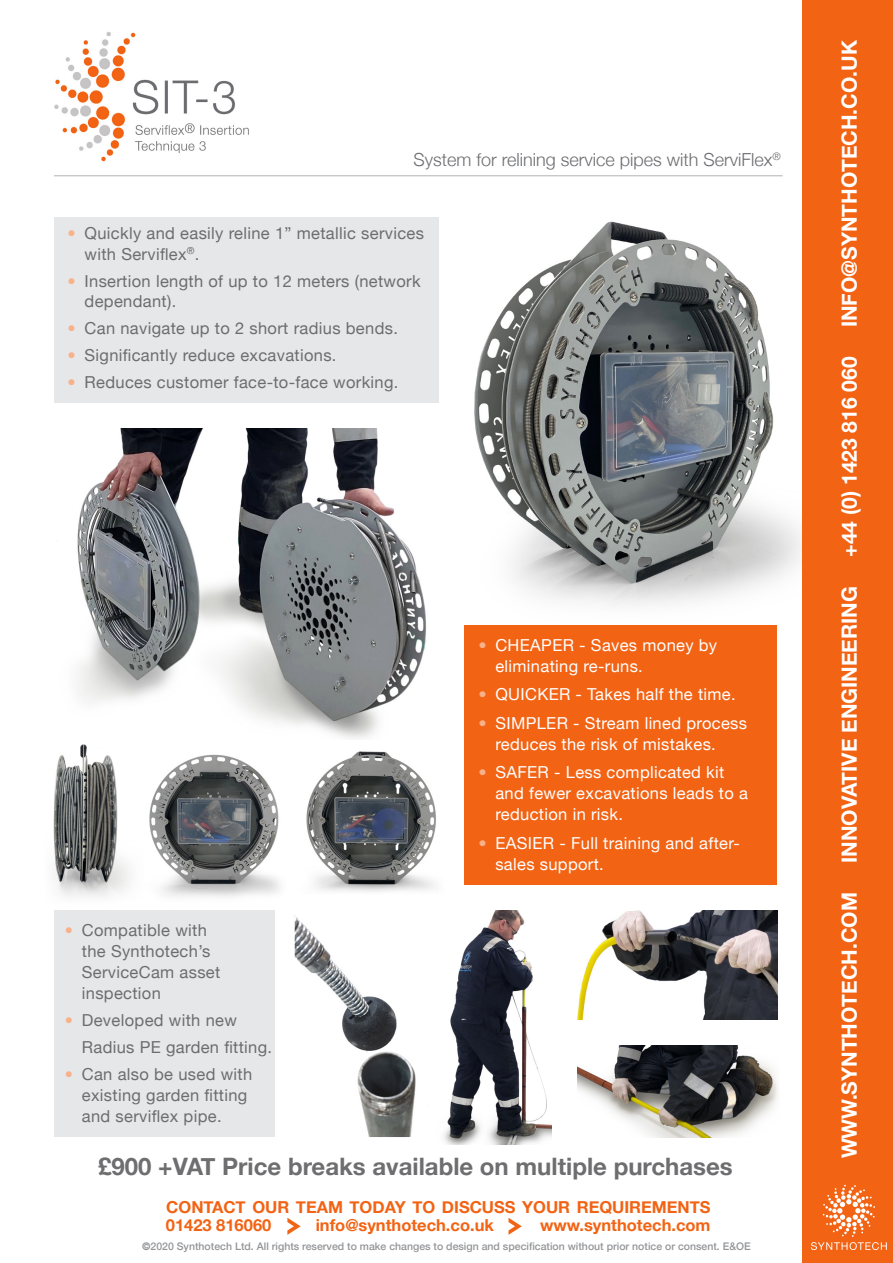
<style>
.page{position:relative;width:893px;height:1263px;background:#fff}
.page>*{position:absolute;margin:0;border:0;box-sizing:border-box;transform-origin:0 0}
.t1{font:700 24px "Helvetica Neue";color:#6e6e70}
.t2{font:700 21px "Helvetica Neue";color:#fff}
.t3{font:300 18px "Helvetica Neue";color:#6c6d70}
.t4{font:16.5px/21px "Helvetica Neue";letter-spacing:.02em;color:#6c6d70}
.t5{font:16.5px/21px "Helvetica Neue";letter-spacing:.02em;color:#fff}
.synthobullet-blue{font:700 16.5px "Helvetica Neue";color:#f26314}
.synthobullet-blue-2{font:500 10.5px "Helvetica Neue";color:#939598}
.s1{font-weight:500;color:#f9b189}
.s2{font-weight:700;font-stretch:condensed}
</style>
<div class="page">
<img style="left:406px;top:175px;width:397px;height:450px">
<img style="left:77px;top:428px;width:361px;height:311px">
<div style="left:803px;top:0;width:90px;height:1263px;background:#f26314"></div>
<div style="left:54px;top:217px;width:385px;height:186px;background:#e6e7e9"></div>
<img style="left:53px;top:738px;width:100px;height:159px">
<div style="left:465px;top:625px;width:312px;height:260px;background:#f26314"></div>
<hr style="left:54px;top:175px;width:729px;height:1px;background:#b2b3b7">
<img style="left:54px;top:32px;width:195px;height:130px">
<svg style="left:287px;top:1218px;width:14px;height:17px"></svg>
<svg style="left:508px;top:1218px;width:14px;height:17px"></svg>
<svg style="left:811px;top:1185px;width:76px;height:65px"></svg>
<div style="left:54px;top:910px;width:220px;height:227px;background:#e6e7e9"></div>
<img style="left:306px;top:751px;width:132px;height:141px">
<img style="left:145px;top:743px;width:135px;height:154px">
<img style="left:444px;top:910px;width:107px;height:234px">
<img style="left:295px;top:917px;width:121px;height:220px">
<img style="left:577px;top:910px;width:200px;height:109px">
<img style="left:577px;top:1045px;width:201px;height:92px">
<p class="t3" style="left:413px;top:145px;width:369px">System for relining service pipes with ServiFlex<sup>®</sup></p>
<p class="t4" style="left:85px;top:224px;width:341px;text-indent:-17px"><span class="s1">•</span> Quickly and easily reline 1” metallic services with Serviflex<sup>®</sup>.</p>
<p class="t4" style="left:85px;top:272px;width:338px;line-height:19.8px;text-indent:-17px"><span class="s1">•</span> Insertion length of up to 12 meters (network dependant).</p>
<p class="t4" style="left:68px;top:318px;width:332px"><span class="s1">•</span> Can navigate up to 2 short radius bends.</p>
<p class="t4" style="left:68px;top:345px;width:270px"><span class="s1">•</span> Significantly reduce excavations.</p>
<p class="t4" style="left:68px;top:372px;width:332px"><span class="s1">•</span> Reduces customer face-to-face working.</p>
<p class="t4" style="left:82px;top:921px;width:140px;text-indent:-17px"><span class="s1">•</span> Compatible with the Synthotech’s<br>ServiceCam asset inspection</p>
<p class="t4" style="left:82px;top:1008px;width:192px;line-height:27px;text-indent:-17px"><span class="s1">•</span> Developed with new<br>Radius PE garden fitting.</p>
<p class="t4" style="left:82px;top:1065px;width:172px;text-indent:-17px"><span class="s1">•</span> Can also be used with existing garden fitting and serviflex pipe.</p>
<p class="t5" style="left:495px;top:635px;width:223px;text-indent:-17px"><span class="s1">•</span> CHEAPER - Saves money by eliminating re-runs.</p>
<p class="t5" style="left:478px;top:685px;width:259px"><span class="s1">•</span> QUICKER - Takes half the time.</p>
<p class="t5" style="left:495px;top:713px;width:253px;text-indent:-17px"><span class="s1">•</span> SIMPLER - Stream lined process reduces the risk of mistakes.</p>
<p class="t5" style="left:495px;top:763px;width:254px;text-indent:-17px"><span class="s1">•</span> SAFER - Less complicated kit and fewer excavations leads to a reduction in risk.</p>
<p class="t5" style="left:495px;top:833px;width:246px;text-indent:-17px"><span class="s1">•</span> EASIER - Full training and after&shy;sales support.</p>
<p class="t1" style="left:98px;top:1147px;width:636px">£900 +VAT Price breaks available on multiple purchases</p>
<p class="synthobullet-blue" style="left:166px;top:1194px;width:546px">CONTACT OUR TEAM TODAY TO DISCUSS YOUR REQUIREMENTS</p>
<p class="synthobullet-blue" style="left:166px;top:1212px;width:107px">01423 816060</p>
<p class="synthobullet-blue" style="left:316px;top:1212px;width:180px">info@synthotech.co.uk</p>
<p class="synthobullet-blue" style="left:540px;top:1212px;width:172px">www.synthotech.com</p>
<p class="synthobullet-blue-2" style="left:142px;top:1238px;width:610px"><span class="s2">©</span>2020 Synthotech Ltd. All rights reserved to make changes to design and specification without prior notice or consent. E&amp;OE</p>
<p class="t2" style="left:833px;top:327px;width:289px;rotate:-90deg">INFO@SYNTHOTECH.CO.UK</p>
<p class="t2" style="left:833px;top:557px;width:202px;rotate:-90deg">+44 (0) 1423 816 060</p>
<p class="t2" style="left:833px;top:863px;width:279px;rotate:-90deg">INNOVATIVE ENGINEERING</p>
<p class="t2" style="left:833px;top:1158px;width:268px;rotate:-90deg">WWW.SYNTHOTECH.COM</p>
</div>
